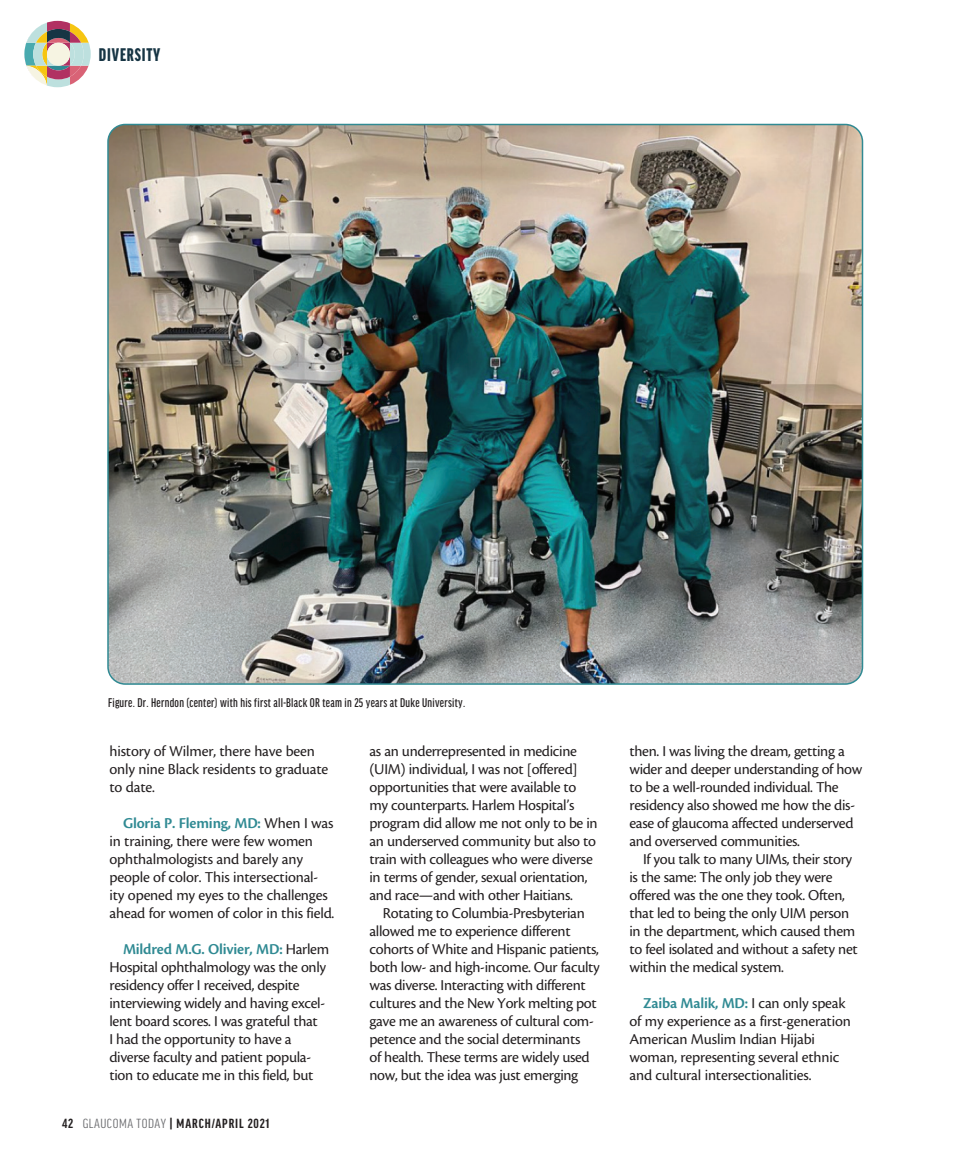
<style>
.page{position:relative;width:972px;height:1161px;background:#fff}
.page>*{position:absolute;margin:0;border:0;box-sizing:border-box;transform-origin:0 0}
.t1{font:900 extra-condensed 19.5px "Good Headline Pro";letter-spacing:.045em;color:#173544}
.body{font:15.75px/18px "Cronos Pro";letter-spacing:-.02em;color:#231f20}
.t2{font:700 extra-condensed 14.1px "Good Headline Pro";letter-spacing:.06em;color:#231f20;scale:1.11 1}
.t3{font:500 extra-condensed 13.5px "Good Headline Pro";letter-spacing:.02em;color:#231f20}
.s1{font-weight:600;color:#308a93}
.s2{font-weight:400;color:#6c6d70}
</style>
<div class="page">
<svg style="left:24px;top:21px;width:67px;height:67px"></svg>
<img style="left:110px;top:124px;width:752px;height:558px">
<p class="t1" style="left:99px;top:45px;width:63px">DIVERSITY</p>
<p class="t3" style="left:108px;top:696px;width:359px">Figure. Dr. Herndon (center) with his first all-Black OR team in 25 years at Duke University.</p>
<p class="body" style="left:110px;top:742px;width:220px">history of Wilmer, there have been only nine Black residents to graduate to date.</p>
<p class="body" style="left:110px;top:814px;width:226px;text-indent:14px"><span class="s1">Gloria P. Fleming, MD:</span> When I was in training, there were few women ophthalmologists and barely any people of color. This intersectional&shy;ity opened my eyes to the challenges ahead for women of color in this field.</p>
<p class="body" style="left:110px;top:940px;width:221px;text-indent:14px"><span class="s1">Mildred M.G. Olivier, MD:</span> Harlem Hospital ophthalmology was the only residency offer I received, despite interviewing widely and having excel&shy;lent board scores. I was grateful that<br>I had the opportunity to have a diverse faculty and patient popula&shy;tion to educate me in this field, but</p>
<p class="t2" style="left:62px;top:1117px;width:188px">42 <span class="s2">GLAUCOMA TODAY</span> | MARCH/APRIL 2021</p>
<p class="body" style="left:369px;top:742px;width:230px">as an underrepresented in medicine (UIM) individual, I was not [offered] opportunities that were available to my counterparts. Harlem Hospital’s program did allow me not only to be in an underserved community but also to train with colleagues who were diverse in terms of gender, sexual orientation, and race—and with other Haitians.</p>
<p class="body" style="left:369px;top:904px;width:232px;text-indent:14px">Rotating to Columbia-Presbyterian allowed me to experience different cohorts of White and Hispanic patients, both low- and high-income. Our faculty was diverse. Interacting with different cultures and the New York melting pot gave me an awareness of cultural com&shy;petence and the social determinants<br>of health. These terms are widely used now, but the idea was just emerging</p>
<p class="body" style="left:630px;top:742px;width:234px">then. I was living the dream, getting a wider and deeper understanding of how to be a well-rounded individual. The residency also showed me how the dis&shy;ease of glaucoma affected underserved and overserved communities.</p>
<p class="body" style="left:630px;top:850px;width:230px;text-indent:14px">If you talk to many UIMs, their story is the same: The only job they were offered was the one they took. Often, that led to being the only UIM person in the department, which caused them to feel isolated and without a safety net within the medical system.</p>
<p class="body" style="left:630px;top:994px;width:223px;text-indent:14px"><span class="s1">Zaiba Malik, MD:</span> I can only speak of my experience as a first-generation American Muslim Indian Hijabi woman, representing several ethnic and cultural intersectionalities.</p>
</div>
